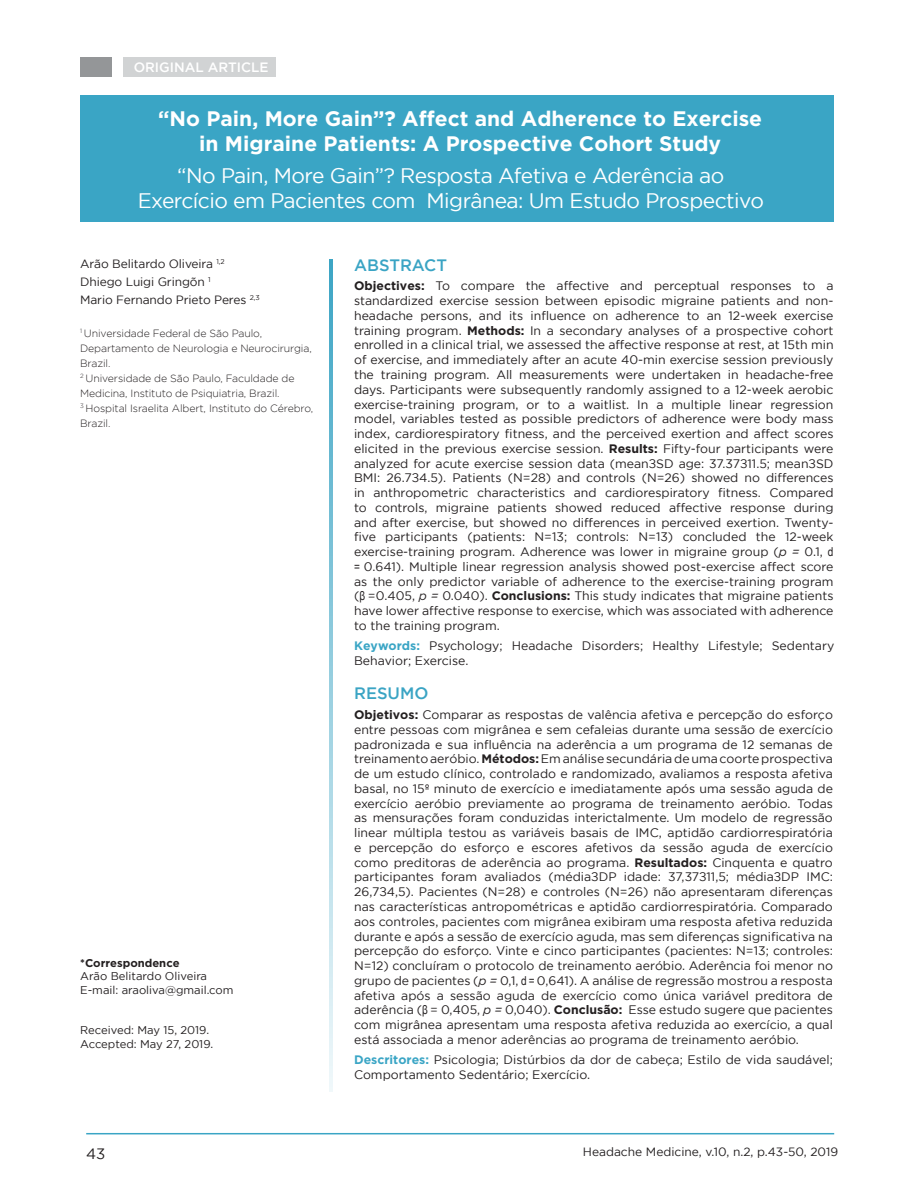
<style>
.page{position:relative;width:919px;height:1188px;background:#fff}
.page>*{position:absolute;margin:0;border:0;box-sizing:border-box;transform-origin:0 0}
.Título_em_Inglês{font:21px/25.2px "Gotham";letter-spacing:-.025em;color:#fff;text-align:center}
.Título{font:700 21px "Gotham";color:#fff}
.t1{font:500 16.5px "Gotham";color:#3aa4c4}
.t2{font:15px "Gotham";color:#231f20}
.Seção{font:500 13.5px "Gotham";color:#fff}
.Resumo___Abstract{font:12.3px/14.7px "Gotham";color:#231f20;text-align:justify}
.Palavra-chave___Keyw{font:12.3px/15.8px "Gotham";color:#231f20}
.Autores{font:12px "Gotham";letter-spacing:-.01em;color:#231f20}
.correspondência{font:11.25px "Gotham";color:#231f20}
.correspondência-2{font:700 11.25px "Gotham";color:#231f20}
.Afiliações{font:300 10.5px/15px "Gotham";letter-spacing:-.01em;color:#231f20}
.s1{font-weight:700}
.s2{font-style:italic}
.s3{font-family:"Arial Narrow"}
.s4{font-weight:700;color:#3aa5c5}
</style>
<div class="page">
<hr style="left:86px;top:1133px;width:748px;height:1px;background:#3aa5c5">
<div style="left:80px;top:95px;width:753px;height:126px;background:#3aa5c5"></div>
<svg style="left:329px;top:259px;width:4px;height:832px;background:#95cedf"></svg>
<div style="left:80px;top:57px;width:32px;height:20px;background:#949698"></div>
<div style="left:123px;top:57px;width:153px;height:20px;background:#d1d3d4"></div>
<p class="Seção" style="left:134px;top:60px;width:136px">ORIGINAL ARTICLE</p>
<p class="Título" style="left:158px;top:105px;width:605px">“No Pain, More Gain”? Affect and Adherence to Exercise</p>
<p class="Título" style="left:199px;top:130px;width:523px">in Migraine Patients: A Prospective Cohort Study</p>
<p class="Título_em_Inglês" style="left:138px;top:162px;width:628px">“No Pain, More Gain”? Resposta Afetiva e Aderência ao<br>Exercício em Pacientes com Migrânea: Um Estudo Prospectivo</p>
<p class="Autores" style="left:80px;top:257px;width:146px">Arão Belitardo Oliveira <sup>1,2</sup></p>
<p class="Autores" style="left:80px;top:275px;width:132px">Dhiego Luigi Gringõn <sup>1</sup></p>
<p class="Autores" style="left:80px;top:293px;width:181px">Mario Fernando Prieto Peres <sup>2,3</sup></p>
<p class="Afiliações" style="left:80px;top:325px;width:233px"><sup>1</sup> Universidade Federal de São Paulo,<br>Departamento de Neurologia e Neurocirurgia,<br>Brazil.</p>
<p class="Afiliações" style="left:80px;top:370px;width:216px"><sup>2</sup> Universidade de São Paulo, Faculdade de<br>Medicina, Instituto de Psiquiatria, Brazil.</p>
<p class="Afiliações" style="left:80px;top:400px;width:235px"><sup>3</sup> Hospital Israelita Albert, Instituto do Cérebro,<br>Brazil.</p>
<p class="correspondência-2" style="left:80px;top:955px;width:101px">*Correspondence</p>
<p class="correspondência" style="left:80px;top:970px;width:128px">Arão Belitardo Oliveira</p>
<p class="correspondência" style="left:80px;top:983px;width:155px">E-mail: araoliva@gmail.com</p>
<p class="correspondência" style="left:80px;top:1024px;width:130px">Received: May 15, 2019.</p>
<p class="correspondência" style="left:80px;top:1037px;width:135px">Accepted: May 27, 2019.</p>
<p class="t1" style="left:354px;top:256px;width:95px">ABSTRACT</p>
<p class="Resumo___Abstract" style="left:354px;top:278px;width:481px"><span class="s1">Objectives:</span> To compare the affective and perceptual responses to a standardized exercise session between episodic migraine patients and non&shy;headache persons, and its influence on adherence to an 12-week exercise training program. <span class="s1">Methods:</span> In a secondary analyses of a prospective cohort enrolled in a clinical trial, we assessed the affective response at rest, at 15th min of exercise, and immediately after an acute 40-min exercise session previously the training program. All measurements were undertaken in headache-free days. Participants were subsequently randomly assigned to a 12-week aerobic exercise-training program, or to a waitlist. In a multiple linear regression model, variables tested as possible predictors of adherence were body mass index, cardiorespiratory fitness, and the perceived exertion and affect scores elicited in the previous exercise session. <span class="s1">Results:</span> Fifty-four participants were analyzed for acute exercise session data (mean±SD age: 37.37±11.5; mean±SD BMI: 26.7±4.5). Patients (N=28) and controls (N=26) showed no differences in anthropometric characteristics and cardiorespiratory fitness. Compared to controls, migraine patients showed reduced affective response during and after exercise, but showed no differences in perceived exertion. Twenty&shy;five participants (patients: N=13; controls: N=13) concluded the 12-week exercise-training program. Adherence was lower in migraine group (<span class="s2">p =</span> 0.1, <span class="s3">d =</span> 0.641). Multiple linear regression analysis showed post-exercise affect score as the only predictor variable of adherence to the exercise-training program (<span class="s3">β</span> =0.405, <span class="s2">p =</span> 0.040). <span class="s1">Conclusions:</span> This study indicates that migraine patients have lower affective response to exercise, which was associated with adherence to the training program.</p>
<p class="Palavra-chave___Keyw" style="left:354px;top:637px;width:482px"><span class="s4">Keywords:</span> Psychology; Headache Disorders; Healthy Lifestyle; Sedentary<br>Behavior; Exercise.</p>
<p class="t1" style="left:354px;top:684px;width:76px">RESUMO</p>
<p class="Resumo___Abstract" style="left:354px;top:707px;width:480px"><span class="s1">Objetivos:</span> Comparar as respostas de valência afetiva e percepção do esforço entre pessoas com migrânea e sem cefaleias durante uma sessão de exercício padronizada e sua influência na aderência a um programa de 12 semanas de treinamento aeróbio. <span class="s1">Métodos:</span> Em análise secundária de uma coorte prospectiva de um estudo clínico, controlado e randomizado, avaliamos a resposta afetiva basal, no 15º minuto de exercício e imediatamente após uma sessão aguda de exercício aeróbio previamente ao programa de treinamento aeróbio. Todas as mensurações foram conduzidas interictalmente. Um modelo de regressão linear múltipla testou as variáveis basais de IMC, aptidão cardiorrespiratória e percepção do esforço e escores afetivos da sessão aguda de exercício como preditoras de aderência ao programa. <span class="s1">Resultados:</span> Cinquenta e quatro participantes foram avaliados (média±DP idade: 37,37±11,5; média±DP IMC:<br>26,7±4,5). Pacientes (N=28) e controles (N=26) não apresentaram diferenças nas características antropométricas e aptidão cardiorrespiratória. Comparado aos controles, pacientes com migrânea exibiram uma resposta afetiva reduzida durante e após a sessão de exercício aguda, mas sem diferenças significativa na percepção do esforço. Vinte e cinco participantes (pacientes: N=13; controles:<br>N=12) concluíram o protocolo de treinamento aeróbio. Aderência foi menor no grupo de pacientes (<span class="s2">p =</span> 0,1, <span class="s3">d =</span> 0,641). A análise de regressão mostrou a resposta afetiva após a sessão aguda de exercício como única variável preditora de aderência (<span class="s3">β</span> = 0,405, <span class="s2">p =</span> 0,040). <span class="s1">Conclusão:</span> Esse estudo sugere que pacientes com migrânea apresentam uma resposta afetiva reduzida ao exercício, a qual está associada a menor aderências ao programa de treinamento aeróbio.</p>
<p class="Palavra-chave___Keyw" style="left:354px;top:1051px;width:480px"><span class="s4">Descritores:</span> Psicologia; Distúrbios da dor de cabeça; Estilo de vida saudável;<br>Comportamento Sedentário; Exercício.</p>
<p class="t2" style="left:86px;top:1145px;width:21px">43</p>
<p class="Autores" style="left:583px;top:1145px;width:257px">Headache Medicine, v.10, n.2, p.43-50, 2019</p>
</div>
